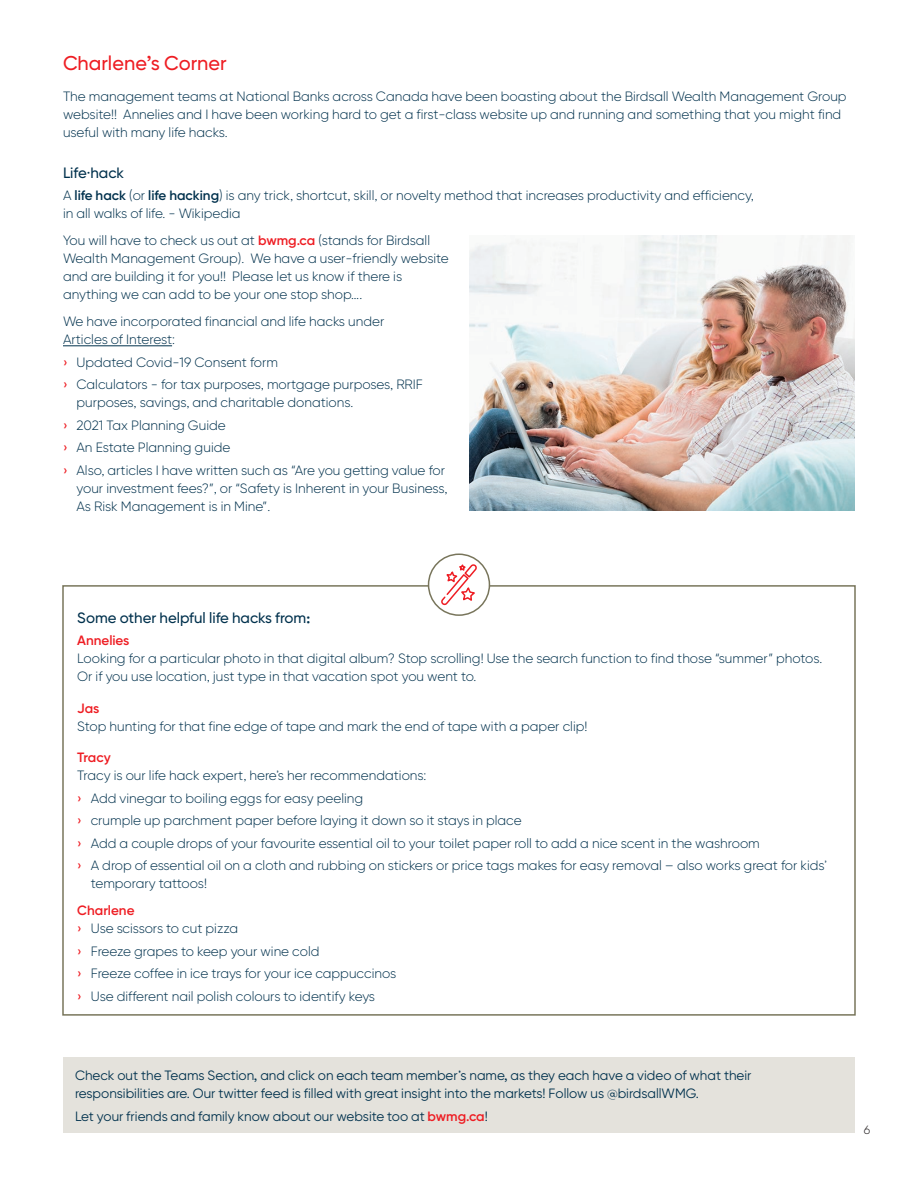
<style>
.page{position:relative;width:918px;height:1188px;background:#fff}
.page>*{position:absolute;margin:0;border:0;box-sizing:border-box;transform-origin:0 0}
.MASTER_Head{font:500 19.95px "Gilroy BN";color:#ee1d23}
.MASTER_Body{font:500 15px "Gilroy BN";color:#00314d}
.MASTER_Body-2{font:300 13.5px/18px "Gilroy BN";color:#00314d}
.MASTER_Body-3{font:13.5px/18px "Gilroy BN";color:#00314d}
.MASTER_Body-4{font:600 13.5px "Gilroy BN";color:#ee1d23}
.t1{font:300 12px "Gilroy BN";color:#231f20}
.s1{font-weight:600}
.s2{font-weight:600;color:#ee1d23}
.s3{font-weight:500;color:#ee1d23}
</style>
<div class="page">
<hr style="left:63px;top:345px;width:109px;height:1px;background:#00314d">
<img style="left:470px;top:236px;width:385px;height:274px">
<div style="left:62px;top:585px;width:794px;height:431px;border:2px solid #78755b"></div>
<div style="left:429px;top:554px;width:60px;height:61px;background:#fff;border-radius:50%"></div>
<div style="left:428px;top:554px;width:62px;height:62px;border:2px solid #78755b;border-radius:50%"></div>
<svg style="left:439px;top:563px;width:38px;height:44px"></svg>
<div style="left:63px;top:1058px;width:792px;height:75px;background:#e4e2dc"></div>
<p class="MASTER_Head" style="left:63px;top:51px;width:165px">Charlene’s Corner</p>
<p class="MASTER_Body-2" style="left:63px;top:88px;width:785px">The management teams at National Banks across Canada have been boasting about the Birdsall Wealth Management Group website!! Annelies and I have been working hard to get a first-class website up and running and something that you might find useful with many life hacks.</p>
<p class="MASTER_Body" style="left:63px;top:163px;width:63px">Life·hack</p>
<p class="MASTER_Body-2" style="left:63px;top:187px;width:692px">A <span class="s1">life hack</span> (or <span class="s1">life hacking</span>) is any trick, shortcut, skill, or novelty method that increases productivity and efficiency, in all walks of life. - Wikipedia</p>
<p class="MASTER_Body-2" style="left:63px;top:232px;width:387px">You will have to check us out at <span class="s2">bwmg.ca</span> (stands for Birdsall Wealth Management Group). We have a user-friendly website and are building it for you!! Please let us know if there is anything we can add to be your one stop shop….</p>
<p class="MASTER_Body-2" style="left:63px;top:313px;width:323px">We have incorporated financial and life hacks under<br>Articles of Interest:</p>
<p class="MASTER_Body-2" style="left:63px;top:353px;width:216px"><span class="s3">›</span> Updated Covid-19 Consent form</p>
<p class="MASTER_Body-2" style="left:76px;top:376px;width:348px;text-indent:-14px"><span class="s3">›</span> Calculators - for tax purposes, mortgage purposes, RRIF purposes, savings, and charitable donations.</p>
<p class="MASTER_Body-2" style="left:63px;top:416px;width:164px"><span class="s3">›</span> 2021 Tax Planning Guide</p>
<p class="MASTER_Body-2" style="left:63px;top:439px;width:169px"><span class="s3">›</span> An Estate Planning guide</p>
<p class="MASTER_Body-2" style="left:76px;top:461px;width:372px;text-indent:-14px"><span class="s3">›</span> Also, articles I have written such as “Are you getting value for your investment fees?”, or “Safety is Inherent in your Business,<br>As Risk Management is in Mine”.</p>
<p class="MASTER_Body" style="left:77px;top:608px;width:234px">Some other helpful life hacks from:</p>
<p class="MASTER_Body-4" style="left:77px;top:632px;width:54px">Annelies</p>
<p class="MASTER_Body-2" style="left:77px;top:649px;width:747px">Looking for a particular photo in that digital album? Stop scrolling! Use the search function to find those “summer” photos.<br>Or if you use location, just type in that vacation spot you went to.</p>
<p class="MASTER_Body-4" style="left:77px;top:700px;width:24px">Jas</p>
<p class="MASTER_Body-2" style="left:77px;top:717px;width:512px">Stop hunting for that fine edge of tape and mark the end of tape with a paper clip!</p>
<p class="MASTER_Body-4" style="left:77px;top:749px;width:35px">Tracy</p>
<p class="MASTER_Body-2" style="left:77px;top:766px;width:351px">Tracy is our life hack expert, here’s her recommendations:</p>
<p class="MASTER_Body-2" style="left:77px;top:789px;width:288px"><span class="s3">›</span> Add vinegar to boiling eggs for easy peeling</p>
<p class="MASTER_Body-2" style="left:77px;top:811px;width:446px"><span class="s3">›</span> crumple up parchment paper before laying it down so it stays in place</p>
<p class="MASTER_Body-2" style="left:77px;top:834px;width:684px"><span class="s3">›</span> Add a couple drops of your favourite essential oil to your toilet paper roll to add a nice scent in the washroom</p>
<p class="MASTER_Body-2" style="left:91px;top:856px;width:738px;text-indent:-14px"><span class="s3">›</span> A drop of essential oil on a cloth and rubbing on stickers or price tags makes for easy removal – also works great for kids’ temporary tattoos!</p>
<p class="MASTER_Body-4" style="left:77px;top:902px;width:59px">Charlene</p>
<p class="MASTER_Body-2" style="left:77px;top:919px;width:162px"><span class="s3">›</span> Use scissors to cut pizza</p>
<p class="MASTER_Body-2" style="left:77px;top:942px;width:244px"><span class="s3">›</span> Freeze grapes to keep your wine cold</p>
<p class="MASTER_Body-2" style="left:77px;top:964px;width:321px"><span class="s3">›</span> Freeze coffee in ice trays for your ice cappuccinos</p>
<p class="MASTER_Body-2" style="left:77px;top:987px;width:299px"><span class="s3">›</span> Use different nail polish colours to identify keys</p>
<p class="MASTER_Body-3" style="left:75px;top:1066px;width:678px">Check out the Teams Section, and click on each team member’s name, as they each have a video of what their responsibilities are. Our twitter feed is filled with great insight into the markets! Follow us @birdsallWMG.</p>
<p class="MASTER_Body-3" style="left:75px;top:1107px;width:414px">Let your friends and family know about our website too at <span class="s2">bwmg.ca</span>!</p>
<p class="t1" style="left:864px;top:1122px;width:8px">6</p>
</div>
